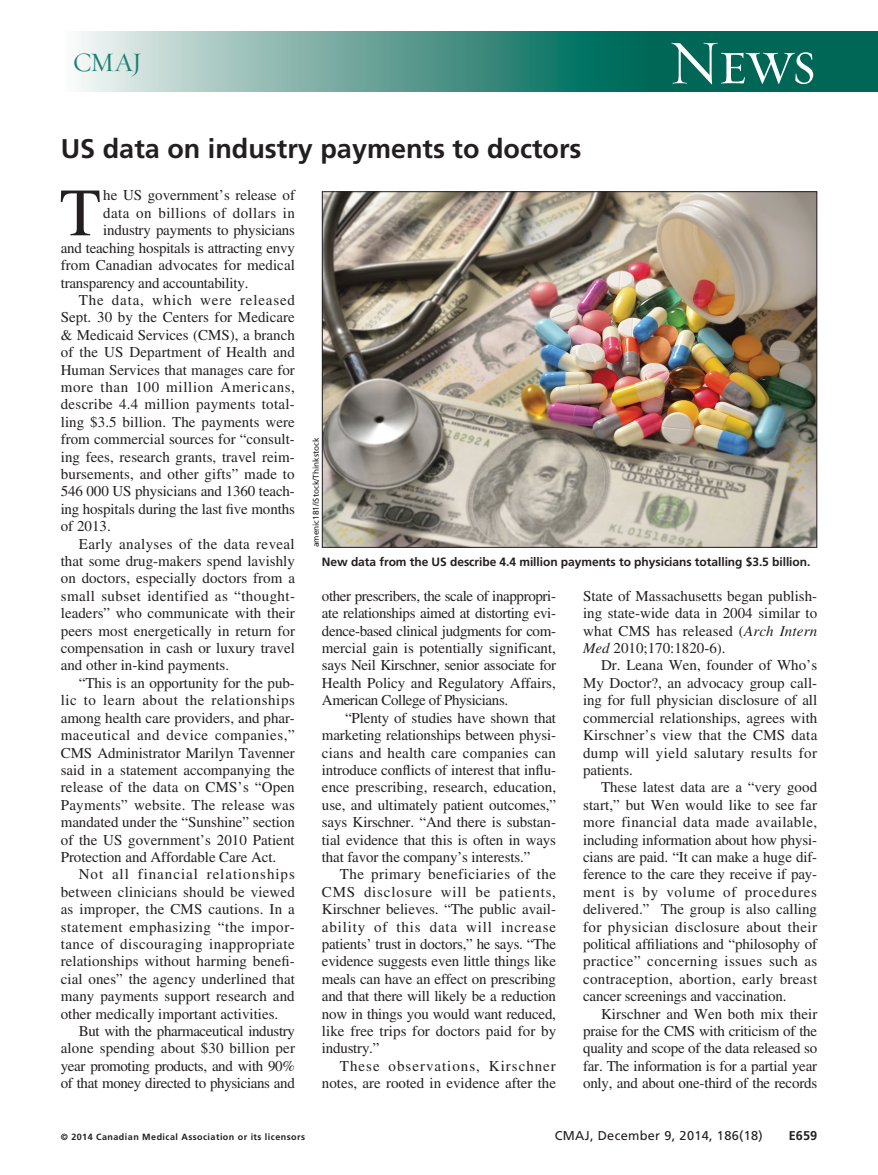
<style>
.page{position:relative;width:878px;height:1175px;background:#fff}
.page>*{position:absolute;margin:0;border:0;box-sizing:border-box;transform-origin:0 0}
.DC{font:67.5px "Times LT Std";color:#231f20}
.t1{font:63px "Requiem Display HTF Small Caps";color:#fff}
.T18{font:700 27px "Frutiger LT Std";color:#231f20}
.t2{font:27px "Requiem Display HTF Roman";color:#1d7e6f}
.DC-2{font:15px/17.4px "Times LT Std";letter-spacing:-.005em;color:#231f20;text-align:justify}
.DC-3{font:15px "Times LT Std";letter-spacing:.03em;color:#231f20}
.t3{font:12.75px "Frutiger LT Std";letter-spacing:.025em;color:#231f20}
.t4{font:700 12.75px "Frutiger LT Std";color:#231f20}
.FIG{font:700 12px "Frutiger LT Std";letter-spacing:-.005em;color:#231f20}
.t5{font:700 9px "Frutiger LT Std";letter-spacing:.05em;color:#231f20}
.PC{font:8.25px "Frutiger LT Std";color:#231f20}
.s1{font-style:italic}
</style>
<div class="page">
<div style="left:618px;top:32px;width:260px;height:60px;background:#006756"></div>
<div style="left:61px;top:32px;width:586px;height:60px;background:linear-gradient(to right,#f6f4f3,#00614f)"></div>
<img style="left:324px;top:193px;width:491px;height:353px">
<h3 class="t2" style="left:73px;top:46px;width:71px">CMAJ</h3>
<p class="T18" style="left:61px;top:133px;width:522px">US data on industry payments to doctors</p>
<h2 class="t1" style="left:668px;top:26px;width:150px">News</h2>
<p class="DC" style="left:60px;top:175px;width:43px">T</p>
<p class="DC-2" style="left:103px;top:187px;width:193px">he US government’s release of</p>
<p class="DC-3" style="left:103px;top:204px;width:193px">data on billions of dollars in</p>
<p class="DC-2" style="left:103px;top:221px;width:193px">industry payments to physicians</p>
<p class="DC-2" style="left:61px;top:239px;width:236px">and teaching hospitals is attracting envy</p>
<p class="DC-2" style="left:61px;top:256px;width:235px">from Canadian advocates for medical</p>
<p class="DC-2" style="left:61px;top:274px;width:189px">transparency and accountability.</p>
<p class="DC-2" style="left:61px;top:291px;width:236px;text-indent:18px">The data, which were released Sept. 30 by the Centers for Medicare &amp; Medicaid Services (CMS), a branch of the US Department of Health and Human Services that manages care for more than 100 million Americans, describe 4.4 million payments total&shy;ling $3.5 billion. The payments were from commercial sources for “consult&shy;ing fees, research grants, travel reim&shy;bursements, and other gifts” made to 546 000 US physicians and 1360 teach&shy;ing hospitals during the last five months of 2013.</p>
<p class="DC-2" style="left:61px;top:535px;width:236px;text-indent:18px">Early analyses of the data reveal that some drug-makers spend lavishly on doctors, especially doctors from a small subset identified as “thought&shy;leaders” who communicate with their peers most energetically in return for compensation in cash or luxury travel and other in-kind payments.</p>
<p class="DC-2" style="left:61px;top:674px;width:236px;text-indent:18px">“This is an opportunity for the pub&shy;lic to learn about the relationships among health care providers, and phar&shy;maceutical and device companies,” CMS Administrator Marilyn Tavenner said in a statement accompanying the release of the data on CMS’s “Open Payments” website. The release was mandated under the “Sunshine” section of the US government’s 2010 Patient Protection and Affordable Care Act.</p>
<p class="DC-2" style="left:61px;top:865px;width:236px;text-indent:18px">Not all financial relationships between clinicians should be viewed as improper, the CMS cautions. In a statement emphasizing “the impor&shy;tance of discouraging inappropriate relationships without harming benefi&shy;cial ones” the agency underlined that many payments support research and other medically important activities.</p>
<p class="DC-2" style="left:61px;top:1022px;width:236px;text-indent:18px">But with the pharmaceutical industry alone spending about $30 billion per year promoting products, and with 90% of that money directed to physicians and</p>
<p class="PC" style="left:311px;top:547px;width:112px;rotate:-90deg">amenic181/iStock/Thinkstock</p>
<p class="FIG" style="left:322px;top:554px;width:490px">New data from the US describe 4.4 million payments to physicians totalling $3.5 billion.</p>
<p class="DC-2" style="left:322px;top:587px;width:236px">other prescribers, the scale of inappropri&shy;ate relationships aimed at distorting evi&shy;dence-based clinical judgments for com&shy;mercial gain is potentially significant, says Neil Kirschner, senior associate for Health Policy and Regulatory Affairs, American College of Physicians.</p>
<p class="DC-2" style="left:322px;top:709px;width:236px;text-indent:23px">“Plenty of studies have shown that marketing relationships between physi&shy;cians and health care companies can introduce conflicts of interest that influ&shy;ence prescribing, research, education, use, and ultimately patient outcomes,” says Kirschner. “And there is substan&shy;tial evidence that this is often in ways that favor the company’s interests.”</p>
<p class="DC-2" style="left:322px;top:865px;width:236px;text-indent:18px">The primary beneficiaries of the CMS disclosure will be patients, Kirschner believes. “The public avail&shy;ability of this data will increase patients’ trust in doctors,” he says. “The evidence suggests even little things like meals can have an effect on prescribing and that there will likely be a reduction now in things you would want reduced, like free trips for doctors paid for by industry.”</p>
<p class="DC-2" style="left:322px;top:1057px;width:235px;text-align:right">These observations, Kirschner notes, are rooted in evidence after the</p>
<p class="DC-2" style="left:583px;top:587px;width:236px">State of Massachusetts began publish&shy;ing state-wide data in 2004 similar to what CMS has released (<span class="s1">Arch Intern Med</span> 2010;170:1820-6).</p>
<p class="DC-2" style="left:583px;top:656px;width:236px;text-indent:18px">Dr. Leana Wen, founder of Who’s My Doctor?, an advocacy group call&shy;ing for full physician disclosure of all commercial relationships, agrees with Kirschner’s view that the CMS data dump will yield salutary results for patients.</p>
<p class="DC-2" style="left:583px;top:778px;width:236px;text-indent:18px">These latest data are a “very good start,” but Wen would like to see far more financial data made available, including information about how physi&shy;cians are paid. “It can make a huge dif&shy;ference to the care they receive if pay&shy;ment is by volume of procedures delivered.” The group is also calling for physician disclosure about their political affiliations and “philosophy of practice” concerning issues such as contraception, abortion, early breast cancer screenings and vaccination.</p>
<p class="DC-2" style="left:583px;top:1004px;width:236px;text-indent:18px">Kirschner and Wen both mix their praise for the CMS with criticism of the quality and scope of the data released so far. The information is for a partial year only, and about one-third of the records</p>
<p class="t5" style="left:61px;top:1131px;width:246px">© 2014 Canadian Medical Association or its licensors</p>
<p class="t3" style="left:554px;top:1127px;width:209px">CMAJ, December 9, 2014, 186(18)</p>
<p class="t4" style="left:788px;top:1127px;width:30px">E659</p>
</div>
